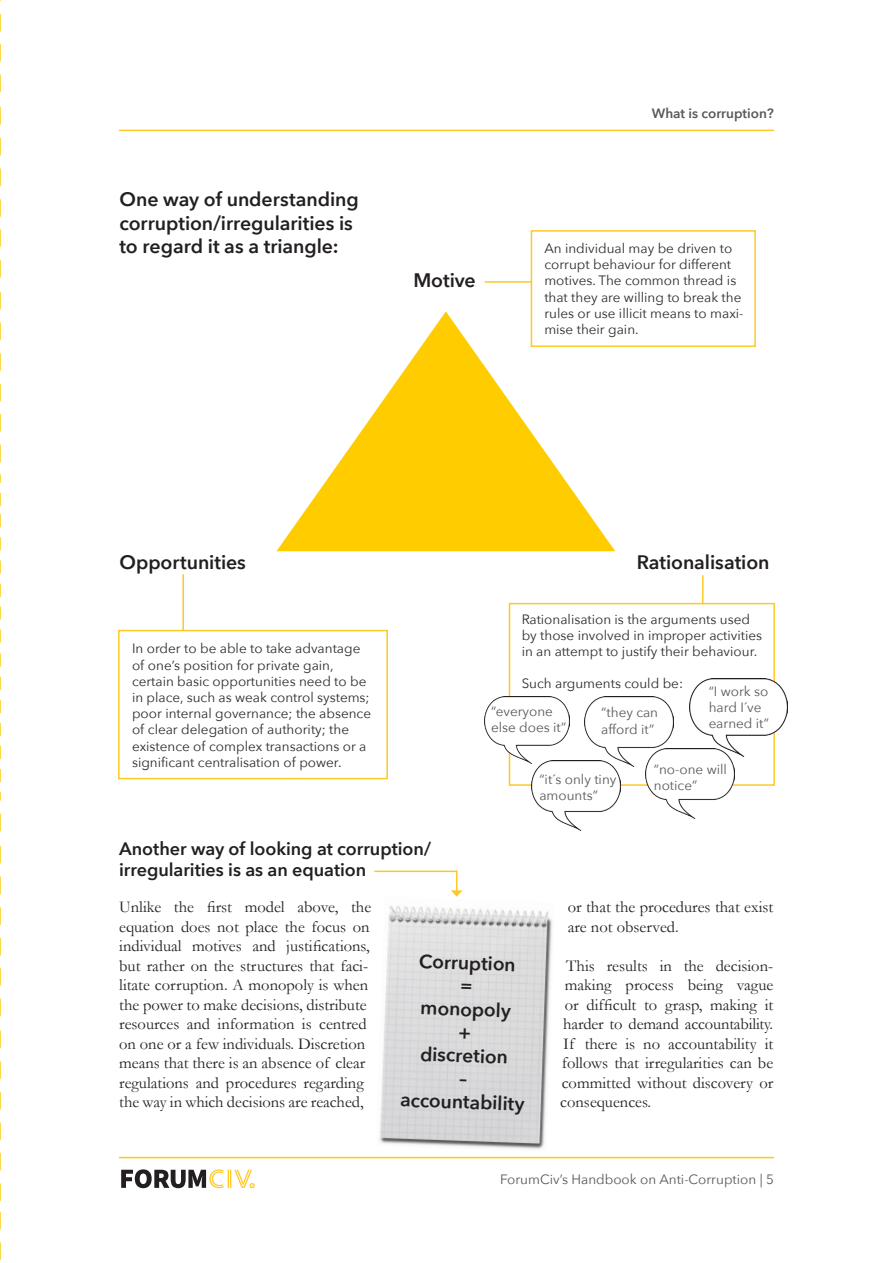
<style>
.page{position:relative;width:893px;height:1263px;background:#fff}
.page>*{position:absolute;margin:0;border:0;box-sizing:border-box;transform-origin:0 0}
.Rubrik_3{font:600 19.5px/23.4px "Avenir Next LT Pro";letter-spacing:-.005em;color:#231f20}
.rubrik2_2_i_brödtext{font:600 19.35px "Avenir Next";color:#231f20}
.rubrik2_2_i_brödtext-2{font:600 18px/21.6px "Avenir Next";letter-spacing:-.005em;color:#231f20}
.Brödtext__Utan_indra{font:16.5px/19.5px "Garamond";color:#231f20}
.Fakta_svart{font:13.5px/16.2px "Avenir Next";color:#2c2b2a}
.Fakta_grå{font:13.5px/16.2px "Avenir Next";color:#57585a}
.t1{font:600 13.5px "Avenir Next";color:#57585a}
</style>
<div class="page">
<svg style="left:121px;top:1169px;width:134px;height:19px"></svg>
<hr style="left:119px;top:1157px;width:655px;height:1px;background:#fccc0a">
<hr style="left:119px;top:130px;width:655px;height:1px;background:#fec927">
<svg style="left:276px;top:311px;width:339px;height:240px"></svg>
<div style="left:531px;top:230px;width:225px;height:117px;border:2px solid #fec927"></div>
<hr style="left:485px;top:281px;width:46px;height:2px;background:#fec927">
<div style="left:509px;top:603px;width:266px;height:183px;border:2px solid #fec927"></div>
<hr style="left:702px;top:575px;width:2px;height:29px;background:#fec927">
<div style="left:118px;top:630px;width:270px;height:149px;border:2px solid #fec927"></div>
<hr style="left:182px;top:574px;width:2px;height:56px;background:#fec927">
<img style="left:484px;top:696px;width:86px;height:67px">
<img style="left:532px;top:760px;width:89px;height:70px">
<img style="left:585px;top:696px;width:88px;height:70px">
<img style="left:645px;top:749px;width:89px;height:70px">
<img style="left:690px;top:679px;width:98px;height:77px">
<img style="left:379px;top:905px;width:173px;height:244px">
<hr style="left:374px;top:870px;width:83px;height:2px;background:#fec927">
<svg style="left:451px;top:870px;width:12px;height:27px"></svg>
<svg style="left:0;top:413px;width:1px;height:19px"></svg>
<svg style="left:0;top:444px;width:1px;height:19px"></svg>
<svg style="left:0;top:353px;width:1px;height:18px"></svg>
<svg style="left:0;top:383px;width:1px;height:19px"></svg>
<svg style="left:0;top:291px;width:1px;height:19px"></svg>
<svg style="left:0;top:322px;width:1px;height:19px"></svg>
<svg style="left:0;top:229px;width:1px;height:18px"></svg>
<svg style="left:0;top:259px;width:1px;height:19px"></svg>
<svg style="left:0;top:168px;width:1px;height:19px"></svg>
<svg style="left:0;top:199px;width:1px;height:18px"></svg>
<svg style="left:0;top:107px;width:1px;height:18px"></svg>
<svg style="left:0;top:137px;width:1px;height:19px"></svg>
<svg style="left:0;top:43px;width:1px;height:19px"></svg>
<svg style="left:0;top:74px;width:1px;height:19px"></svg>
<svg style="left:0;top:13px;width:1px;height:19px"></svg>
<svg style="left:0;top:813px;width:1px;height:19px"></svg>
<svg style="left:0;top:1152px;width:1px;height:19px"></svg>
<svg style="left:0;top:1183px;width:1px;height:18px"></svg>
<svg style="left:0;top:1091px;width:1px;height:19px"></svg>
<svg style="left:0;top:1122px;width:1px;height:19px"></svg>
<svg style="left:0;top:1030px;width:1px;height:19px"></svg>
<svg style="left:0;top:1061px;width:1px;height:18px"></svg>
<svg style="left:0;top:967px;width:1px;height:19px"></svg>
<svg style="left:0;top:998px;width:1px;height:19px"></svg>
<svg style="left:0;top:907px;width:1px;height:18px"></svg>
<svg style="left:0;top:937px;width:1px;height:19px"></svg>
<svg style="left:0;top:845px;width:1px;height:19px"></svg>
<svg style="left:0;top:876px;width:1px;height:19px"></svg>
<svg style="left:0;top:1211px;width:1px;height:19px"></svg>
<svg style="left:0;top:1242px;width:1px;height:18px"></svg>
<svg style="left:0;top:493px;width:1px;height:13px"></svg>
<svg style="left:0;top:745px;width:1px;height:14px"></svg>
<svg style="left:0;top:769px;width:1px;height:13px"></svg>
<svg style="left:0;top:700px;width:1px;height:13px"></svg>
<svg style="left:0;top:723px;width:1px;height:14px"></svg>
<svg style="left:0;top:653px;width:1px;height:14px"></svg>
<svg style="left:0;top:676px;width:1px;height:14px"></svg>
<svg style="left:0;top:606px;width:1px;height:14px"></svg>
<svg style="left:0;top:629px;width:1px;height:14px"></svg>
<svg style="left:0;top:560px;width:1px;height:14px"></svg>
<svg style="left:0;top:583px;width:1px;height:14px"></svg>
<svg style="left:0;top:514px;width:1px;height:14px"></svg>
<svg style="left:0;top:537px;width:1px;height:14px"></svg>
<svg style="left:462px;top:984px;width:9px;height:6px"></svg>
<svg style="left:459px;top:1028px;width:11px;height:10px"></svg>
<svg style="left:460px;top:1079px;width:7px;height:2px"></svg>
<p class="Rubrik_3" style="left:119px;top:187px;width:241px">One way of understanding corruption/irregularities is to regard it as a triangle:</p>
<p class="Rubrik_3" style="left:413px;top:269px;width:64px">Motive</p>
<p class="t1" style="left:652px;top:102px;width:124px">What is corruption?</p>
<p class="Fakta_svart" style="left:544px;top:240px;width:201px">An individual may be driven to corrupt behaviour for different motives. The common thread is that they are willing to break the rules or use illicit means to maxi&shy;mise their gain.</p>
<p class="Rubrik_3" style="left:119px;top:551px;width:128px">Opportunities</p>
<p class="Rubrik_3" style="left:637px;top:550px;width:134px">Rationalisation</p>
<p class="Fakta_svart" style="left:132px;top:640px;width:241px">In order to be able to take advantage of one’s position for private gain, certain basic opportunities need to be in place, such as weak control systems; poor internal governance; the absence of clear delegation of authority; the existence of complex transactions or a significant centralisation of power.</p>
<p class="rubrik2_2_i_brödtext-2" style="left:119px;top:837px;width:313px">Another way of looking at corruption/ irregularities is as an equation</p>
<p class="Fakta_svart" style="left:522px;top:610px;width:242px">Rationalisation is the arguments used by those involved in improper activities in an attempt to justify their behaviour.</p>
<p class="Fakta_svart" style="left:522px;top:675px;width:163px">Such arguments could be:</p>
<p class="Fakta_grå" style="left:709px;top:683px;width:62px">“I work so hard I´ve earned it”</p>
<p class="Fakta_grå" style="left:491px;top:703px;width:77px">“everyone else does it”</p>
<p class="Fakta_grå" style="left:601px;top:704px;width:58px">“they can afford it”</p>
<p class="Fakta_grå" style="left:654px;top:760px;width:75px">“no-one will notice”</p>
<p class="Fakta_grå" style="left:539px;top:771px;width:79px">“it´s only tiny amounts”</p>
<p class="Brödtext__Utan_indra" style="left:119px;top:897px;width:254px">Unlike the first model above, the equation does not place the focus on individual motives and justifications, but rather on the structures that faci&shy;litate corruption. A monopoly is when the power to make decisions, distribute resources and information is centred on one or a few individuals. Discretion means that there is an absence of clear regulations and procedures regarding the way in which decisions are reached,</p>
<p class="Brödtext__Utan_indra" style="left:568px;top:897px;width:207px">or that the procedures that exist are not observed.</p>
<p class="rubrik2_2_i_brödtext" style="left:419px;top:944px;width:98px;rotate:2deg">Corruption</p>
<p class="rubrik2_2_i_brödtext" style="left:421px;top:991px;width:92px;rotate:2deg">monopoly</p>
<p class="rubrik2_2_i_brödtext" style="left:421px;top:1037px;width:89px;rotate:2deg">discretion</p>
<p class="rubrik2_2_i_brödtext" style="left:401px;top:1083px;width:126px;rotate:2deg">accountability</p>
<p class="Brödtext__Utan_indra" style="left:560px;top:955px;width:215px;text-align:justify;text-indent:6px">This results in the decision&shy;making process being vague or difficult to grasp, making it harder to demand accountability.<br>If there is no accountability it follows that irregularities can be committed without discovery or consequences.</p>
<p class="Fakta_grå" style="left:500px;top:1170px;width:275px">ForumCiv’s Handbook on Anti-Corruption | 5</p>
</div>
